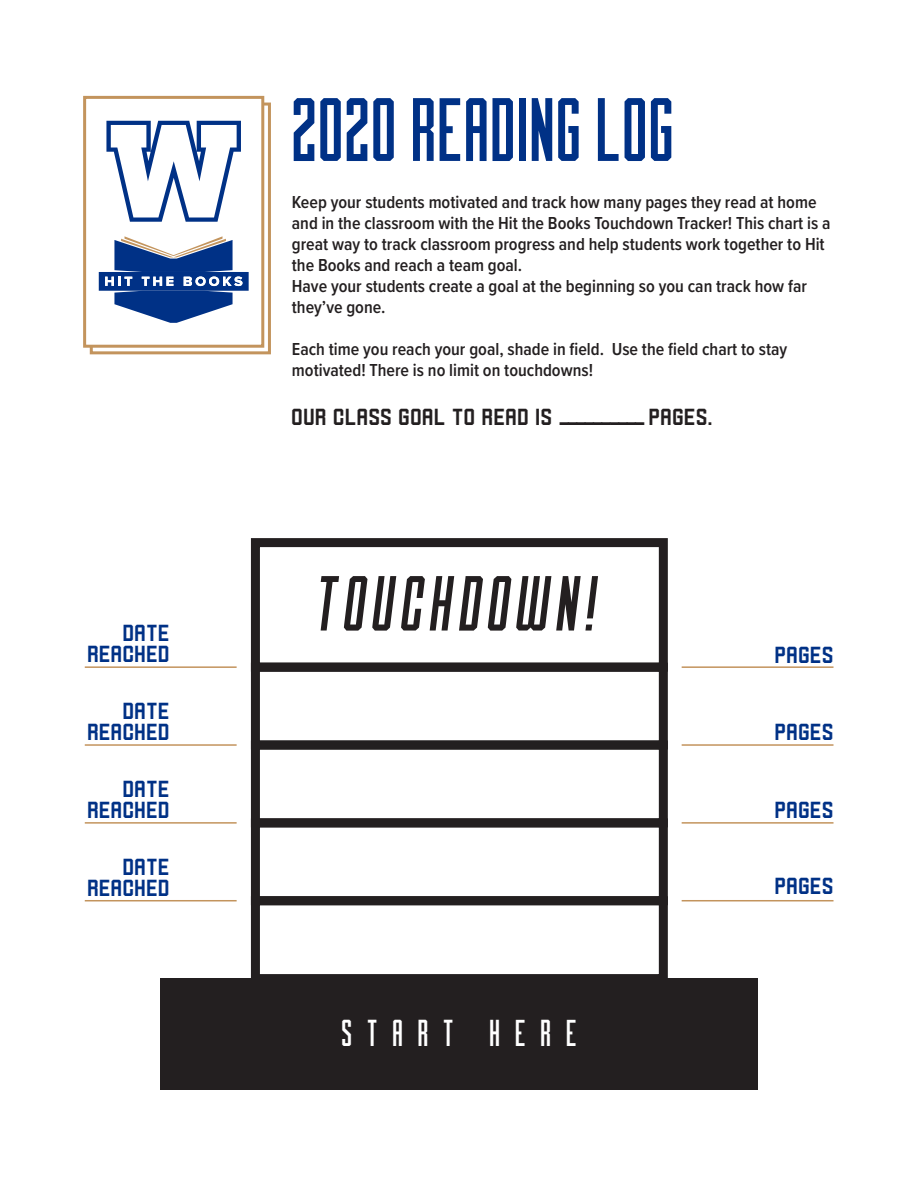
<style>
.page{position:relative;width:918px;height:1188px;background:#fff}
.page>*{position:absolute;margin:0;border:0;box-sizing:border-box;transform-origin:0 0}
.t1{font:90px "Bomber 19 Neue";letter-spacing:.025em;color:#003186}
.t2{font:italic 78px "Bomber 19 Neue";letter-spacing:.04em;color:#231f20}
.t3{font:700 37.5px "Bomber 19";letter-spacing:.4em;color:#fff}
.t4{font:900 22.5px/21px "Blue 90";letter-spacing:.06em;color:#003186;text-align:right}
.t5{font:900 22.5px "Blue 90";letter-spacing:.06em;color:#231f20}
.t6{font:600 18px/21px "Proxima Nova Cond";color:#231f20}
</style>
<div class="page">
<div style="left:83px;top:96px;width:181px;height:252px;border:3px solid #c3945d"></div>
<svg style="left:88px;top:101px;width:183px;height:254px"></svg>
<div style="left:160px;top:979px;width:598px;height:111px;background:#231f20"></div>
<div style="left:251px;top:896px;width:417px;height:87px;border:9px solid #231f20"></div>
<div style="left:251px;top:818px;width:417px;height:87px;border:9px solid #231f20"></div>
<div style="left:251px;top:741px;width:417px;height:86px;border:9px solid #231f20"></div>
<div style="left:251px;top:663px;width:417px;height:87px;border:9px solid #231f20"></div>
<svg style="left:250px;top:538px;width:418px;height:138px"></svg>
<hr style="left:85px;top:666px;width:152px;height:2px;background:#c3945d">
<hr style="left:85px;top:744px;width:152px;height:2px;background:#c3945d">
<hr style="left:85px;top:822px;width:152px;height:2px;background:#c3945d">
<hr style="left:85px;top:900px;width:152px;height:1px;background:#c3945d">
<hr style="left:682px;top:666px;width:152px;height:2px;background:#c3945d">
<hr style="left:682px;top:744px;width:152px;height:2px;background:#c3945d">
<hr style="left:682px;top:822px;width:152px;height:2px;background:#c3945d">
<hr style="left:682px;top:900px;width:152px;height:1px;background:#c3945d">
<p class="t4" style="left:88px;top:623px;width:83px">DATE<br>REACHED</p>
<p class="t4" style="left:88px;top:701px;width:83px">DATE<br>REACHED</p>
<p class="t4" style="left:88px;top:779px;width:83px">DATE<br>REACHED</p>
<p class="t4" style="left:88px;top:856px;width:83px">DATE<br>REACHED</p>
<h1 class="t1" style="left:292px;top:92px;width:383px">2020 READING LOG</h1>
<p class="t6" style="left:292px;top:191px;width:540px">Keep your students motivated and track how many pages they read at home and in the classroom with the Hit the Books Touchdown Tracker! This chart is a great way to track classroom progress and help students work together to Hit the Books and reach a team goal.<br>Have your students create a goal at the beginning so you can track how far they’ve gone.</p>
<p class="t6" style="left:292px;top:338px;width:497px">Each time you reach your goal, shade in field. Use the field chart to stay motivated! There is no limit on touchdowns!</p>
<p class="t5" style="left:292px;top:404px;width:422px">OUR CLASS GOAL TO READ IS __________ PAGES.</p>
<h2 class="t2" style="left:320px;top:558px;width:281px">TOUCHDOWN!</h2>
<h3 class="t3" style="left:342px;top:1012px;width:236px">START HERE</h3>
<p class="t4" style="left:775px;top:645px;width:59px">PAGES</p>
<p class="t4" style="left:775px;top:722px;width:59px">PAGES</p>
<p class="t4" style="left:775px;top:799px;width:59px">PAGES</p>
<p class="t4" style="left:775px;top:876px;width:59px">PAGES</p>
</div>
